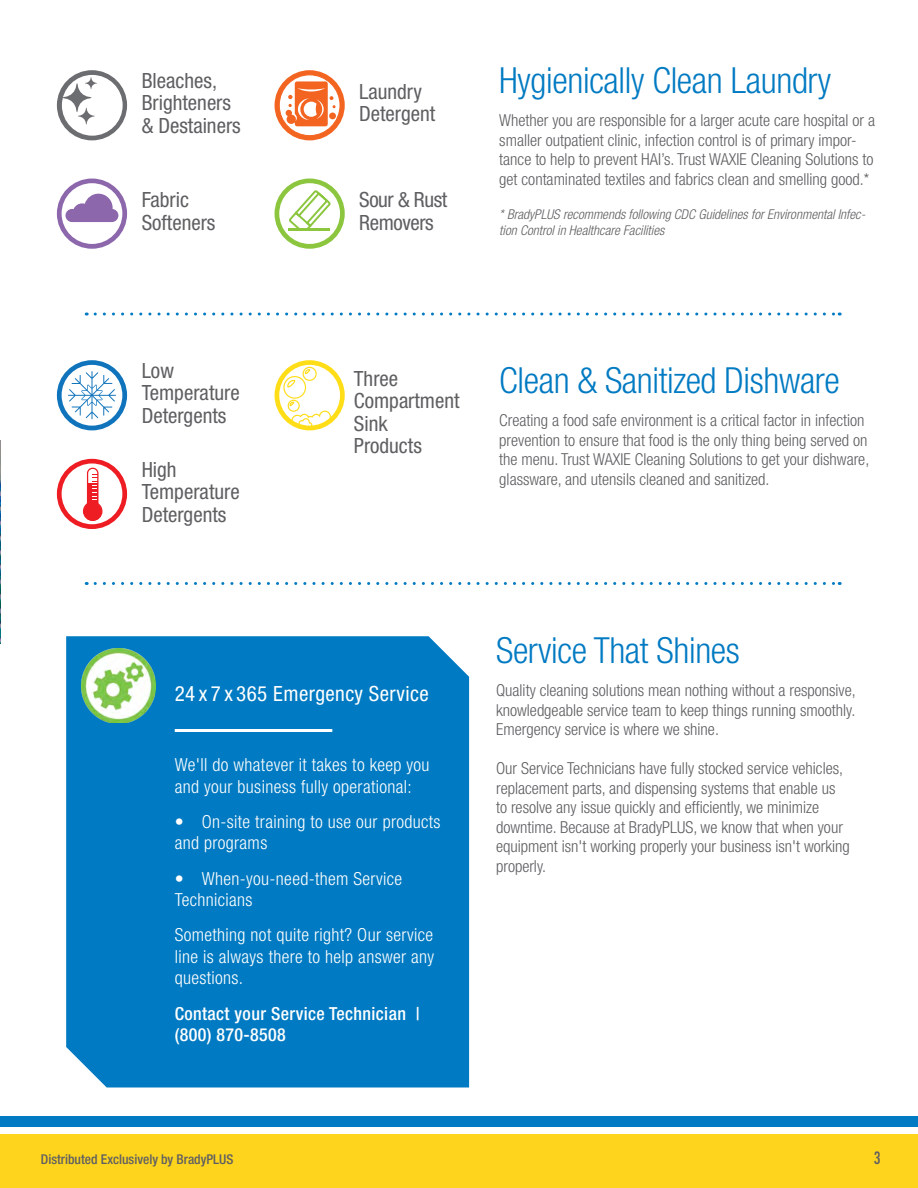
<style>
.page{position:relative;width:918px;height:1188px;background:#fff}
.page>*{position:absolute;margin:0;border:0;box-sizing:border-box;transform-origin:0 0}
.t1{font:300 condensed 36px "Helvetica Neue LT Std";letter-spacing:-.01em;color:#007ac2}
.Sub_Title{font:condensed 21px/22.5px "Helvetica Neue LT Std";color:#5f5f62}
._5_Product_Descripti{font:condensed 21px "Helvetica Neue LT Std";letter-spacing:.02em;color:#fff}
.Sub_Title-2{font:condensed 21px/22.5px "Helvetica Neue LT Std";letter-spacing:-.02em;color:#5f5f62}
._5_Product_Descripti-2{font:300 condensed 18px/21.6px "Helvetica Neue LT Std";letter-spacing:.02em;color:#fff}
._5_Product_Descripti-3{font:500 condensed 18px/21.6px "Helvetica Neue LT Std";letter-spacing:.02em;color:#fff}
.t2{font:300 condensed 16.5px/19.5px "Helvetica Neue LT Std";color:#5f5f62}
.t3{font:500 condensed 16.5px "Futura";color:#5f5f62}
.t4{font:italic 300 condensed 13.5px/16.2px "Helvetica Neue LT Std";color:#5f5f62}
.t5{font:500 condensed 13.5px "Helvetica Neue LT Std";color:#5f5f62}
</style>
<div class="page">
<div style="left:0;top:1134px;width:918px;height:54px;background:#fed41d"></div>
<div style="left:0;top:1116px;width:918px;height:11px;background:#007ac2"></div>
<div style="left:57px;top:70px;width:70px;height:70px;background:#6c6d70;border-radius:50%"></div>
<div style="left:62px;top:75px;width:61px;height:61px;background:#fff;border-radius:50%"></div>
<svg style="left:63px;top:77px;width:34px;height:48px"></svg>
<div style="left:275px;top:70px;width:70px;height:70px;background:#f36421;border-radius:50%"></div>
<svg style="left:279px;top:75px;width:61px;height:61px"></svg>
<div style="left:279px;top:75px;width:61px;height:61px;border:1px solid #f36421;border-radius:50%"></div>
<svg style="left:286px;top:81px;width:50px;height:45px"></svg>
<div style="left:57px;top:179px;width:70px;height:70px;background:#8d67ac;border-radius:50%"></div>
<div style="left:62px;top:183px;width:60px;height:61px;background:#fff;border-radius:50%"></div>
<svg style="left:65px;top:194px;width:53px;height:28px"></svg>
<div style="left:275px;top:179px;width:70px;height:70px;background:#8bc63e;border-radius:50%"></div>
<div style="left:279px;top:183px;width:61px;height:61px;background:#fff;border-radius:50%"></div>
<svg style="left:287px;top:188px;width:45px;height:41px"></svg>
<hr style="left:288px;top:229px;width:42px;height:2px;background:#8bc63e">
<svg style="left:57px;top:459px;width:70px;height:70px"></svg>
<div style="left:62px;top:464px;width:60px;height:60px;background:#fff;border-radius:50%"></div>
<svg style="left:83px;top:467px;width:20px;height:54px"></svg>
<svg style="left:57px;top:360px;width:70px;height:70px"></svg>
<div style="left:62px;top:365px;width:60px;height:61px;background:#fff;border-radius:50%"></div>
<svg style="left:68px;top:371px;width:48px;height:48px"></svg>
<div style="left:275px;top:360px;width:70px;height:70px;background:#ffdd17;border-radius:50%"></div>
<div style="left:279px;top:365px;width:61px;height:61px;background:#fff;border-radius:50%"></div>
<div style="left:283px;top:376px;width:23px;height:23px;border:1px solid #ffdd17;border-radius:50%"></div>
<div style="left:303px;top:367px;width:14px;height:14px;border:1px solid #ffdd17;border-radius:50%"></div>
<svg style="left:287px;top:368px;width:25px;height:21px"></svg>
<div style="left:288px;top:400px;width:12px;height:12px;border:1px solid #ffdd17;border-radius:50%"></div>
<svg style="left:289px;top:401px;width:42px;height:29px"></svg>
<div style="left:66px;top:636px;width:403px;height:451px;background:#007ac2"></div>
<hr style="left:175px;top:729px;width:157px;height:3px;background:#fff">
<img style="left:81px;top:649px;width:75px;height:74px">
<img style="left:0;top:441px;width:1px;height:203px">
<svg style="left:95px;top:582px;width:745px;height:3px"></svg>
<svg style="left:95px;top:313px;width:745px;height:3px"></svg>
<p class="Sub_Title" style="left:142px;top:69px;width:101px">Bleaches,<br>Brighteners &amp; Destainers</p>
<p class="Sub_Title" style="left:359px;top:80px;width:78px">Laundry<br>Detergent</p>
<p class="Sub_Title" style="left:142px;top:188px;width:75px">Fabric<br>Softeners</p>
<p class="Sub_Title-2" style="left:359px;top:188px;width:89px">Sour &amp; Rust<br>Removers</p>
<p class="t1" style="left:499px;top:60px;width:333px">Hygienically Clean Laundry</p>
<p class="t2" style="left:499px;top:110px;width:377px">Whether you are responsible for a larger acute care hospital or a smaller outpatient clinic, infection control is of primary impor&shy;tance to help to prevent HAI’s. Trust WAXIE Cleaning Solutions to get contaminated textiles and fabrics clean and smelling good.*</p>
<p class="t4" style="left:499px;top:206px;width:368px">* BradyPLUS recommends following CDC Guidelines for Environmental Infec&shy;tion Control in Healthcare Facilities</p>
<p class="Sub_Title" style="left:142px;top:359px;width:100px">Low<br>Temperature<br>Detergents</p>
<p class="Sub_Title" style="left:354px;top:367px;width:107px">Three<br>Compartment<br>Sink<br>Products</p>
<p class="Sub_Title" style="left:142px;top:458px;width:100px">High<br>Temperature<br>Detergents</p>
<p class="t1" style="left:499px;top:360px;width:342px">Clean &amp; Sanitized Dishware</p>
<p class="t2" style="left:499px;top:411px;width:371px">Creating a food safe environment is a critical factor in infection prevention to ensure that food is the only thing being served on the menu. Trust WAXIE Cleaning Solutions to get your dishware, glassware, and utensils cleaned and sanitized.</p>
<p class="_5_Product_Descripti" style="left:175px;top:681px;width:256px">24 x 7 x 365 Emergency Service</p>
<p class="_5_Product_Descripti-2" style="left:175px;top:754px;width:256px">We'll do whatever it takes to keep you and your business fully operational:</p>
<p class="_5_Product_Descripti-2" style="left:175px;top:811px;width:267px">• On-site training to use our products and programs</p>
<p class="_5_Product_Descripti-2" style="left:175px;top:867px;width:229px">• When-you-need-them Service<br>Technicians</p>
<p class="_5_Product_Descripti-2" style="left:175px;top:924px;width:261px;text-align:justify">Something not quite right? Our service line is always there to help answer any questions.</p>
<p class="_5_Product_Descripti-3" style="left:175px;top:1002px;width:246px">Contact your Service Technician | (800) 870-8508</p>
<p class="t1" style="left:496px;top:630px;width:245px">Service That Shines</p>
<p class="t2" style="left:496px;top:681px;width:361px;text-align:justify">Quality cleaning solutions mean nothing without a responsive, knowledgeable service team to keep things running smoothly.<br>Emergency service is where we shine.</p>
<p class="t2" style="left:496px;top:759px;width:355px">Our Service Technicians have fully stocked service vehicles, replacement parts, and dispensing systems that enable us to resolve any issue quickly and efficiently, we minimize downtime. Because at BradyPLUS, we know that when your equipment isn't working properly your business isn't working properly.</p>
<p class="t5" style="left:41px;top:1152px;width:194px">Distributed Exclusively by BradyPLUS</p>
<p class="t3" style="left:874px;top:1148px;width:8px">3</p>
</div>
